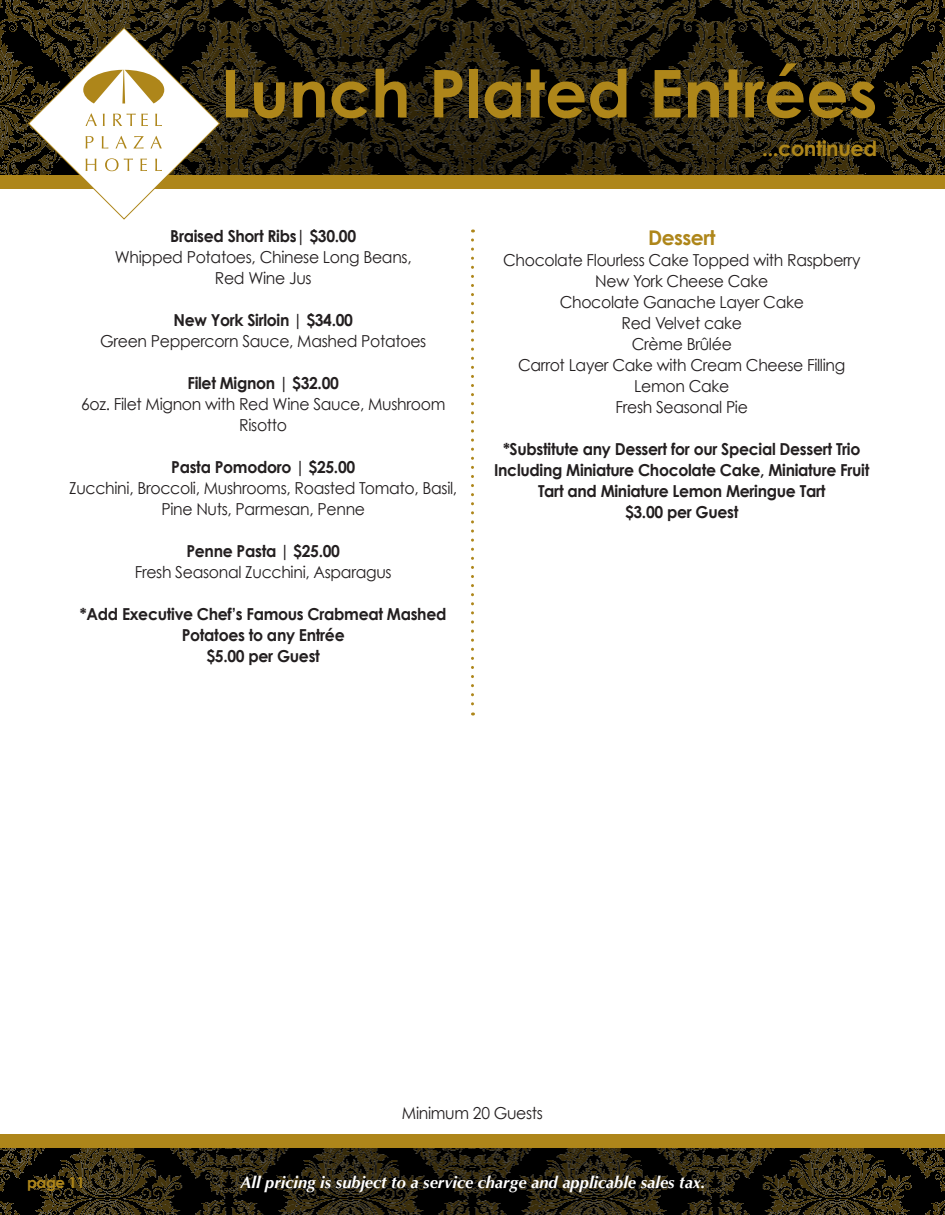
<style>
.page{position:relative;width:945px;height:1215px;background:#fff}
.page>*{position:absolute;margin:0;border:0;box-sizing:border-box;transform-origin:0 0}
.t1{font:700 66px "Century Gothic";color:#ae861a}
.t2{font:700 21px "Century Gothic";letter-spacing:-.025em;color:#ae861a}
.t3{font:700 20.25px "Century Gothic";letter-spacing:-.025em;color:#ae861a}
.t4{font:16.5px/21px "Century Gothic";letter-spacing:-.02em;color:#231f20;text-align:center;scale:.95 1}
.t5{font:700 16.5px/21px "Century Gothic";letter-spacing:-.02em;color:#231f20;text-align:center;scale:.95 1}
.t6{font:italic 700 16.5px "Optima";color:#fff}
.t7{font:700 15px "Century Gothic";letter-spacing:-.025em;color:#ae861a}
</style>
<div class="page">
<img style="left:0;top:0;width:945px;height:1215px">
<div style="left:0;top:176px;width:945px;height:972px;background:#fff"></div>
<div style="left:0;top:176px;width:945px;height:13px;background:#ae861a"></div>
<div style="left:0;top:1134px;width:945px;height:14px;background:#ae861a"></div>
<svg style="left:28px;top:27px;width:193px;height:193px"></svg>
<svg style="left:471px;top:240px;width:3px;height:476px"></svg>
<h1 class="t1" style="left:221px;top:52px;width:658px">Lunch Plated Entrées</h1>
<p class="t2" style="left:762px;top:135px;width:117px">...continued</p>
<p class="t5" style="left:170px;top:225px;width:197px">Braised Short Ribs| $30.00</p>
<p class="t4" style="left:115px;top:246px;width:314px">Whipped Potatoes, Chinese Long Beans,<br>Red Wine Jus</p>
<p class="t5" style="left:173px;top:309px;width:191px">New York Sirloin | $34.00</p>
<p class="t4" style="left:100px;top:330px;width:345px">Green Peppercorn Sauce, Mashed Potatoes</p>
<p class="t5" style="left:188px;top:372px;width:161px">Filet Mignon | $32.00</p>
<p class="t4" style="left:81px;top:393px;width:385px">6oz. Filet Mignon with Red Wine Sauce, Mushroom<br>Risotto</p>
<p class="t5" style="left:171px;top:456px;width:195px">Pasta Pomodoro | $25.00</p>
<p class="t4" style="left:69px;top:477px;width:410px">Zucchini, Broccoli, Mushrooms, Roasted Tomato, Basil,<br>Pine Nuts, Parmesan, Penne</p>
<p class="t5" style="left:186px;top:540px;width:163px">Penne Pasta | $25.00</p>
<p class="t4" style="left:135px;top:561px;width:272px">Fresh Seasonal Zucchini, Asparagus</p>
<p class="t5" style="left:80px;top:603px;width:387px">*Add Executive Chef’s Famous Crabmeat Mashed<br>Potatoes to any Entrée<br>$5.00 per Guest</p>
<p class="t3" style="left:648px;top:225px;width:69px">Dessert</p>
<p class="t4" style="left:503px;top:249px;width:378px">Chocolate Flourless Cake Topped with Raspberry<br>New York Cheese Cake<br>Chocolate Ganache Layer Cake<br>Red Velvet cake<br>Crème Brûlée<br>Carrot Layer Cake with Cream Cheese Filling<br>Lemon Cake<br>Fresh Seasonal Pie</p>
<p class="t5" style="left:494px;top:438px;width:397px">*Substitute any Dessert for our Special Dessert Trio Including Miniature Chocolate Cake, Miniature Fruit Tart and Miniature Lemon Meringue Tart<br>$3.00 per Guest</p>
<p class="t4" style="left:402px;top:1102px;width:150px">Minimum 20 Guests</p>
<p class="t7" style="left:27px;top:1173px;width:60px">page 11</p>
<p class="t6" style="left:241px;top:1173px;width:466px">All pricing is subject to a service charge and applicable sales tax.</p>
</div>
